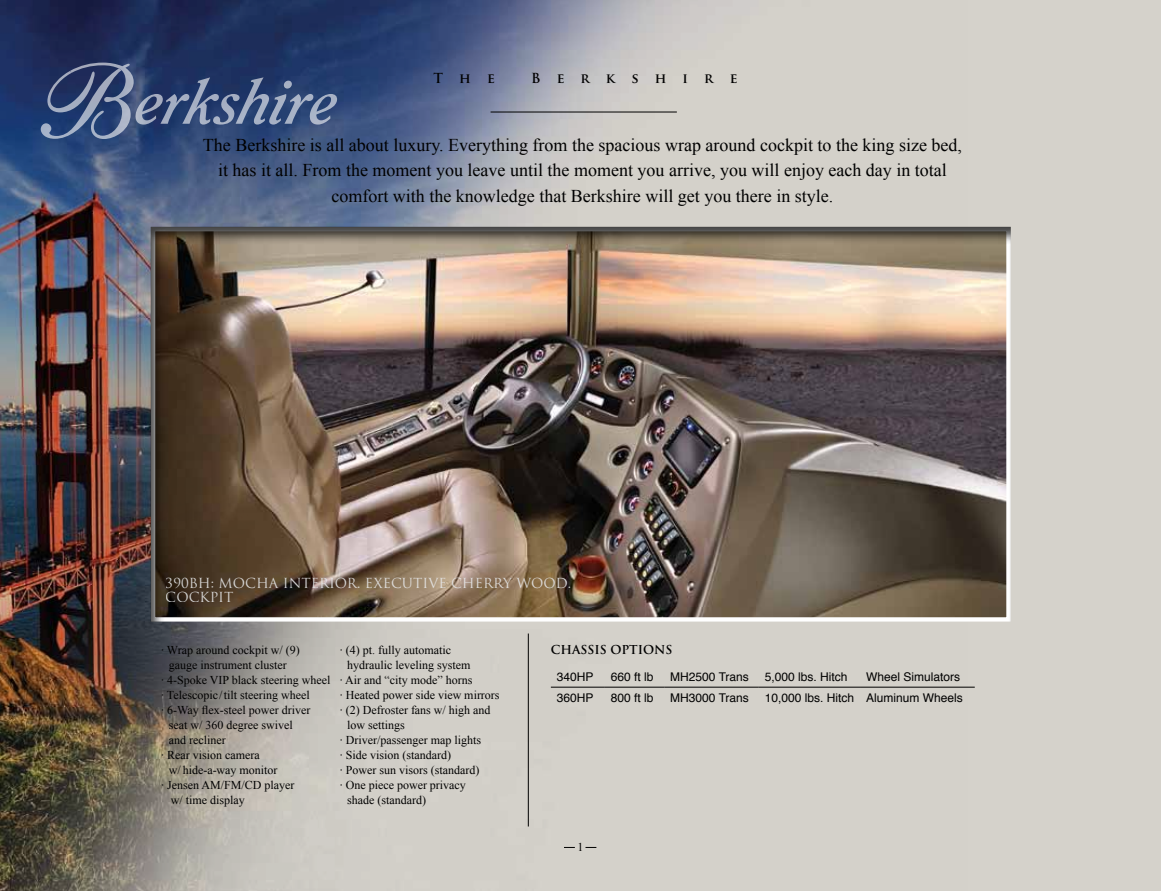
<style>
.page{position:relative;width:1161px;height:891px;background:#d5d2cb}
.page>*{position:absolute;margin:0;border:0;box-sizing:border-box;transform-origin:0 0}
.t1{font:18px/25.5px "Times New Roman";color:#000;text-align:center}
.t2{font:13.5px "Trajan Pro";color:#e6e7e8}
.t3{font:700 13.5px "Trajan Pro";letter-spacing:1.2em;color:#000}
.t4{font:12px "Times New Roman";color:#000}
.t5{font:12px "Helvetica";color:#000}
.t6{font:700 12px "Trajan Pro";color:#000}
</style>
<div class="page">
<img style="left:0;top:0;width:968px;height:891px">
<div style="left:150px;top:227px;width:862px;height:396px;background:#000;opacity:.75"></div>
<hr style="left:528px;top:634px;width:1px;height:193px;background:#000">
<hr style="left:491px;top:112px;width:186px;height:1px;background:#000">
<svg style="left:41px;top:63px;width:296px;height:76px;background:#40547e"></svg>
<hr style="left:551px;top:687px;width:54px;height:1px;background:#000">
<hr style="left:605px;top:687px;width:59px;height:1px;background:#000">
<hr style="left:664px;top:687px;width:95px;height:1px;background:#000">
<hr style="left:759px;top:687px;width:101px;height:1px;background:#000">
<hr style="left:860px;top:687px;width:115px;height:1px;background:#000">
<p class="t3" style="left:433px;top:70px;width:63px">THE</p>
<p class="t3" style="left:531px;top:70px;width:208px">BERKSHIRE</p>
<p class="t1" style="left:203px;top:132px;width:761px">The Berkshire is all about luxury. Everything from the spacious wrap around cockpit to the king size bed, it has it all. From the moment you leave until the moment you arrive, you will enjoy each day in total comfort with the knowledge that Berkshire will get you there in style.</p>
<p class="t2" style="left:166px;top:575px;width:297px">390BH: MOCHA INTERIOR. EXECUTIVE CHERR</p>
<p class="t2" style="left:503px;top:575px;width:70px">Y WOOD.</p>
<p class="t2" style="left:166px;top:588px;width:69px">COCKPIT</p>
<p class="t4" style="left:161px;top:643px;width:140px">· Wrap around cockpit w/ (9)</p>
<p class="t6" style="left:551px;top:642px;width:123px">CHASSIS OPTIONS</p>
<p class="t4" style="left:169px;top:658px;width:120px">gauge instrument cluster</p>
<p class="t4" style="left:161px;top:673px;width:171px">· 4-Spoke VIP black steering wheel</p>
<p class="t4" style="left:161px;top:688px;width:150px">· Telescopic/tilt steering wheel</p>
<p class="t4" style="left:161px;top:703px;width:151px">· 6-Way flex-steel power driver</p>
<p class="t4" style="left:169px;top:718px;width:125px">seat w/ 360 degree swivel</p>
<p class="t4" style="left:169px;top:733px;width:59px">and recliner</p>
<p class="t4" style="left:161px;top:748px;width:100px">· Rear vision camera</p>
<p class="t4" style="left:169px;top:763px;width:111px">w/ hide-a-way monitor</p>
<p class="t4" style="left:161px;top:778px;width:135px">· Jensen AM/FM/CD player</p>
<p class="t4" style="left:171px;top:793px;width:75px">w/ time display</p>
<p class="t4" style="left:340px;top:643px;width:113px">· (4) pt. fully automatic</p>
<p class="t4" style="left:347px;top:658px;width:125px">hydraulic leveling system</p>
<p class="t4" style="left:340px;top:673px;width:134px">· Air and “city mode” horns</p>
<p class="t4" style="left:340px;top:688px;width:161px">· Heated power side view mirrors</p>
<p class="t4" style="left:340px;top:703px;width:152px">· (2) Defroster fans w/ high and</p>
<p class="t4" style="left:347px;top:718px;width:59px">low settings</p>
<p class="t4" style="left:340px;top:733px;width:143px">· Driver/passenger map lights</p>
<p class="t4" style="left:340px;top:748px;width:113px">· Side vision (standard)</p>
<p class="t4" style="left:340px;top:763px;width:141px">· Power sun visors (standard)</p>
<p class="t4" style="left:340px;top:778px;width:128px">· One piece power privacy</p>
<p class="t4" style="left:347px;top:793px;width:80px">shade (standard)</p>
<p class="t5" style="left:557px;top:667px;width:38px">340HP</p>
<p class="t5" style="left:611px;top:667px;width:44px">660 ft lb</p>
<p class="t5" style="left:670px;top:667px;width:80px">MH2500 Trans</p>
<p class="t5" style="left:765px;top:667px;width:84px">5,000 lbs. Hitch</p>
<p class="t5" style="left:866px;top:667px;width:96px">Wheel Simulators</p>
<p class="t5" style="left:557px;top:689px;width:38px">360HP</p>
<p class="t5" style="left:611px;top:689px;width:44px">800 ft lb</p>
<p class="t5" style="left:670px;top:689px;width:80px">MH3000 Trans</p>
<p class="t5" style="left:765px;top:689px;width:199px">10,000 lbs. Hitch Aluminum Wheels</p>
<p class="t4" style="left:578px;top:840px;width:7px">1</p>
</div>
